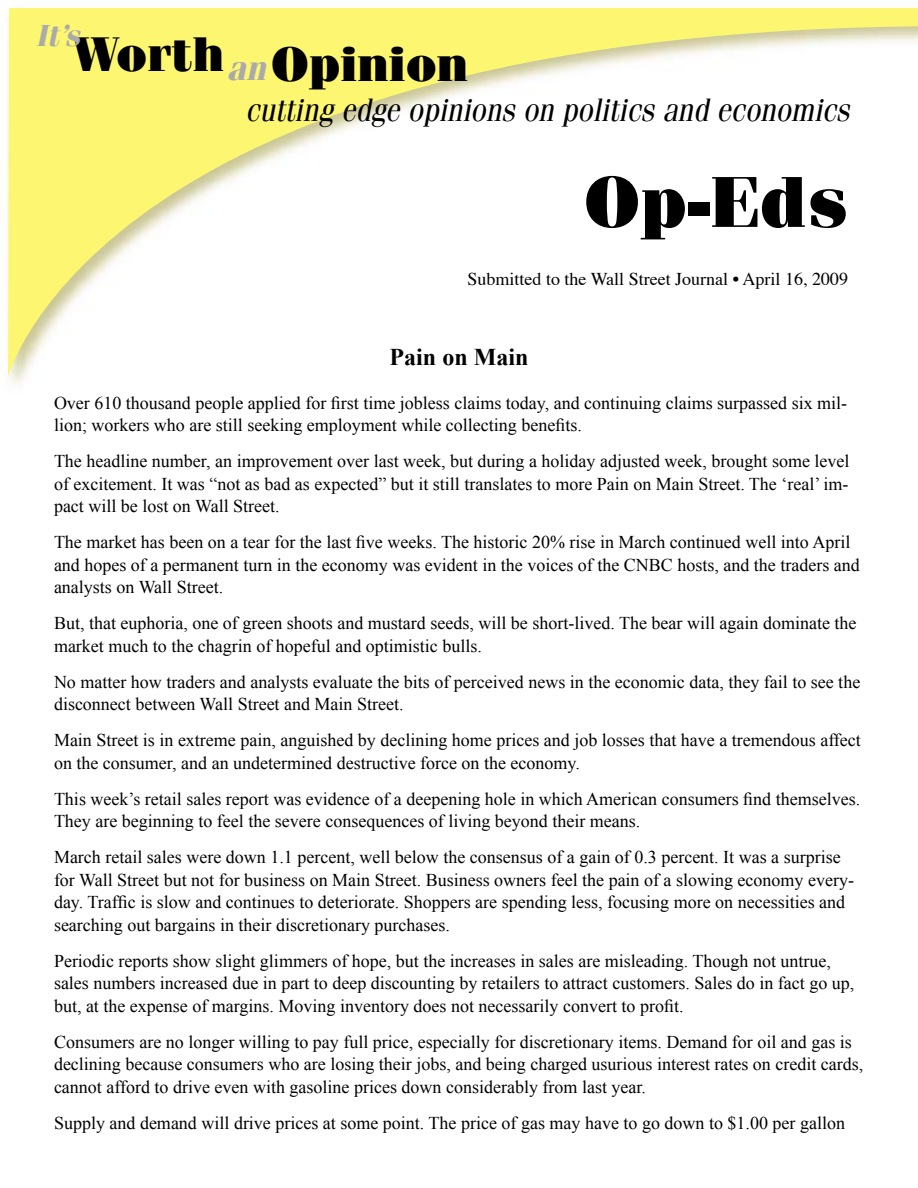
<style>
.page{position:relative;width:918px;height:1188px;background:#fff}
.page>*{position:absolute;margin:0;border:0;box-sizing:border-box;transform-origin:0 0}
.t1{font:900 72px "Fenice";color:#000}
.t2{font:900 48.6px "Fenice";color:#000}
.t3{font:italic 32.4px "Fenice";color:#000;scale:.9 1}
.t4{font:italic 700 30.3px "Fenice";color:#aaa}
.t5{font:700 24px "Times New Roman";color:#000}
.body_text{font:18px/22.5px "Times New Roman";color:#000}
.t6{font:18px "Times";color:#000}
.s1{font-weight:700;font-style:italic;font-size:34.35px;color:#aaa}
</style>
<div class="page">
<svg style="left:8px;top:8px;width:910px;height:369px"></svg>
<p class="t4" style="left:36px;top:17px;width:45px">It’s</p>
<p class="t2" style="left:74px;top:34px;width:396px">Worth<span class="s1">an</span>Opinion</p>
<p class="t3" style="left:245px;top:90px;width:673px">cutting edge opinions on politics and economics</p>
<p class="t1" style="left:584px;top:157px;width:265px">Op-Eds</p>
<p class="t6" style="left:468px;top:262px;width:382px">Submitted to the Wall Street Journal • April 16, 2009</p>
<p class="t5" style="left:390px;top:343px;width:140px">Pain on Main</p>
<p class="body_text" style="left:54px;top:391px;width:795px">Over 610 thousand people applied for first time jobless claims today, and continuing claims surpassed six mil&shy;lion; workers who are still seeking employment while collecting benefits.</p>
<p class="body_text" style="left:54px;top:450px;width:797px;text-align:justify">The headline number, an improvement over last week, but during a holiday adjusted week, brought some level of excitement. It was “not as bad as expected” but it still translates to more Pain on Main Street. The ‘real’ im&shy;pact will be lost on Wall Street.</p>
<p class="body_text" style="left:54px;top:531px;width:807px">The market has been on a tear for the last five weeks. The historic 20% rise in March continued well into April and hopes of a permanent turn in the economy was evident in the voices of the CNBC hosts, and the traders and analysts on Wall Street.</p>
<p class="body_text" style="left:54px;top:612px;width:804px">But, that euphoria, one of green shoots and mustard seeds, will be short-lived. The bear will again dominate the market much to the chagrin of hopeful and optimistic bulls.</p>
<p class="body_text" style="left:54px;top:670px;width:808px">No matter how traders and analysts evaluate the bits of perceived news in the economic data, they fail to see the disconnect between Wall Street and Main Street.</p>
<p class="body_text" style="left:54px;top:729px;width:808px">Main Street is in extreme pain, anguished by declining home prices and job losses that have a tremendous affect on the consumer, and an undetermined destructive force on the economy.</p>
<p class="body_text" style="left:54px;top:787px;width:808px">This week’s retail sales report was evidence of a deepening hole in which American consumers find themselves.<br>They are beginning to feel the severe consequences of living beyond their means.</p>
<p class="body_text" style="left:54px;top:846px;width:802px">March retail sales were down 1.1 percent, well below the consensus of a gain of 0.3 percent. It was a surprise for Wall Street but not for business on Main Street. Business owners feel the pain of a slowing economy every&shy;day. Traffic is slow and continues to deteriorate. Shoppers are spending less, focusing more on necessities and searching out bargains in their discretionary purchases.</p>
<p class="body_text" style="left:54px;top:949px;width:802px">Periodic reports show slight glimmers of hope, but the increases in sales are misleading. Though not untrue, sales numbers increased due in part to deep discounting by retailers to attract customers. Sales do in fact go up, but, at the expense of margins. Moving inventory does not necessarily convert to profit.</p>
<p class="body_text" style="left:54px;top:1030px;width:811px">Consumers are no longer willing to pay full price, especially for discretionary items. Demand for oil and gas is declining because consumers who are losing their jobs, and being charged usurious interest rates on credit cards, cannot afford to drive even with gasoline prices down considerably from last year.</p>
<p class="body_text" style="left:54px;top:1111px;width:793px">Supply and demand will drive prices at some point. The price of gas may have to go down to $1.00 per gallon</p>
</div>
